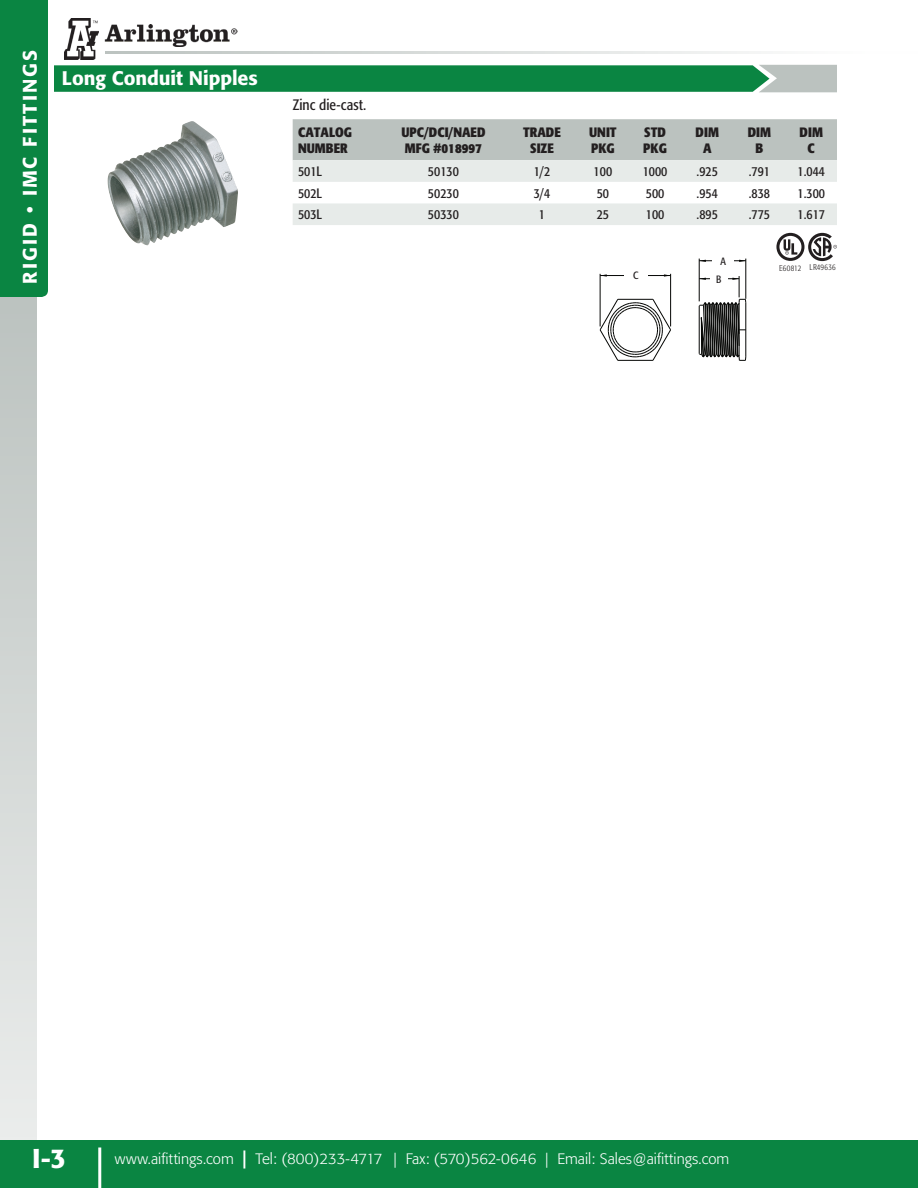
<style>
.page{position:relative;width:918px;height:1188px;background:#fff}
.page>*{position:absolute;margin:0;border:0;box-sizing:border-box;transform-origin:0 0}
.t1{font:500 27px "Formata";color:#fff}
.t2{font:500 19.5px "Formata";letter-spacing:.005em;color:#fff}
.t3{font:500 19.5px "Formata";letter-spacing:.105em;color:#fff}
.t4{font:300 15px "Formata";color:#fff}
.t5{font:condensed 15px "Formata";letter-spacing:.005em;color:#231f20}
.t6{font:condensed 13.5px "Formata";color:#231f20}
.t7{font:700 condensed 13.5px "Formata";color:#231f20}
.t8{font:condensed 10.5px "Formata";color:#231f20}
.t9{font:300 condensed 8.25px "Formata";letter-spacing:.025em;color:#231f20}
.s1{font-weight:500;font-size:18px}
</style>
<div class="page">
<hr style="left:105px;top:52px;width:813px;height:2px;background:#bbc2bf">
<div style="left:0;top:294px;width:37px;height:894px;background:linear-gradient(to bottom,#bcc2c0,#edefee)"></div>
<div style="left:0;top:1140px;width:918px;height:48px;background:#0a8542"></div>
<hr style="left:98px;top:1148px;width:3px;height:40px;background:#fff">
<div style="left:0;top:0;width:48px;height:297px;background:#0a8542"></div>
<img style="left:65px;top:18px;width:34px;height:41px">
<img style="left:104px;top:24px;width:133px;height:22px">
<img style="left:108px;top:121px;width:83px;height:124px">
<svg style="left:599px;top:299px;width:72px;height:62px"></svg>
<hr style="left:746px;top:303px;width:1px;height:54px;background:#040503">
<hr style="left:600px;top:274px;width:1px;height:52px;background:#040503">
<hr style="left:670px;top:274px;width:1px;height:52px;background:#040503">
<svg style="left:600px;top:273px;width:71px;height:6px"></svg>
<svg style="left:699px;top:275px;width:47px;height:86px"></svg>
<hr style="left:699px;top:259px;width:1px;height:42px;background:#040503">
<hr style="left:746px;top:259px;width:1px;height:40px;background:#040503">
<svg style="left:699px;top:258px;width:47px;height:7px"></svg>
<div style="left:712px;top:254px;width:22px;height:15px;background:#fff"></div>
<div style="left:710px;top:271px;width:18px;height:16px;background:#fff"></div>
<div style="left:624px;top:266px;width:24px;height:17px;background:#fff"></div>
<svg style="left:54px;top:65px;width:783px;height:27px;background:#208d52"></svg>
<svg style="left:776px;top:233px;width:61px;height:28px"></svg>
<svg style="left:293px;top:119px;width:544px;height:106px"></svg>
<h2 class="t3" style="left:18px;top:284px;width:235px;rotate:-90deg">RIGID • IMC FITTINGS</h2>
<p class="t2" style="left:62px;top:67px;width:197px">Long Conduit Nipples</p>
<p class="t5" style="left:293px;top:95px;width:75px">Zinc die-cast.</p>
<p class="t7" style="left:298px;top:124px;width:55px">CATALOG</p>
<p class="t7" style="left:298px;top:140px;width:51px">NUMBER</p>
<p class="t7" style="left:401px;top:124px;width:86px">UPC/DCI/NAED</p>
<p class="t7" style="left:405px;top:140px;width:79px">MFG #018997</p>
<p class="t7" style="left:523px;top:124px;width:39px">TRADE</p>
<p class="t7" style="left:530px;top:140px;width:25px">SIZE</p>
<p class="t7" style="left:589px;top:124px;width:29px">UNIT</p>
<p class="t7" style="left:591px;top:140px;width:25px">PKG</p>
<p class="t7" style="left:644px;top:124px;width:23px">STD</p>
<p class="t7" style="left:643px;top:140px;width:25px">PKG</p>
<p class="t7" style="left:696px;top:124px;width:25px">DIM</p>
<p class="t7" style="left:703px;top:140px;width:10px">A</p>
<p class="t7" style="left:748px;top:124px;width:25px">DIM</p>
<p class="t7" style="left:756px;top:140px;width:9px">B</p>
<p class="t7" style="left:800px;top:124px;width:25px">DIM</p>
<p class="t7" style="left:808px;top:140px;width:9px">C</p>
<p class="t6" style="left:298px;top:163px;width:26px">501L</p>
<p class="t6" style="left:428px;top:163px;width:32px">50130</p>
<p class="t6" style="left:534px;top:163px;width:18px">1/2</p>
<p class="t6" style="left:594px;top:163px;width:20px">100</p>
<p class="t6" style="left:643px;top:163px;width:26px">1000</p>
<p class="t6" style="left:697px;top:163px;width:23px">.925</p>
<p class="t6" style="left:749px;top:163px;width:23px">.791</p>
<p class="t6" style="left:798px;top:163px;width:29px">1.044</p>
<p class="t6" style="left:298px;top:185px;width:26px">502L</p>
<p class="t6" style="left:428px;top:185px;width:32px">50230</p>
<p class="t6" style="left:534px;top:185px;width:18px">3/4</p>
<p class="t6" style="left:597px;top:185px;width:14px">50</p>
<p class="t6" style="left:646px;top:185px;width:20px">500</p>
<p class="t6" style="left:697px;top:185px;width:23px">.954</p>
<p class="t6" style="left:749px;top:185px;width:23px">.838</p>
<p class="t6" style="left:798px;top:185px;width:29px">1.300</p>
<p class="t6" style="left:298px;top:207px;width:26px">503L</p>
<p class="t6" style="left:428px;top:207px;width:32px">50330</p>
<p class="t6" style="left:539px;top:207px;width:8px">1</p>
<p class="t6" style="left:597px;top:207px;width:14px">25</p>
<p class="t6" style="left:646px;top:207px;width:20px">100</p>
<p class="t6" style="left:697px;top:207px;width:23px">.895</p>
<p class="t6" style="left:749px;top:207px;width:23px">.775</p>
<p class="t6" style="left:798px;top:207px;width:29px">1.617</p>
<p class="t8" style="left:633px;top:269px;width:7px">C</p>
<p class="t8" style="left:720px;top:255px;width:7px">A</p>
<p class="t8" style="left:716px;top:273px;width:7px">B</p>
<p class="t9" style="left:779px;top:263px;width:24px">E60812</p>
<p class="t9" style="left:810px;top:262px;width:28px">LR49636</p>
<h1 class="t1" style="left:32px;top:1142px;width:35px">I-3</h1>
<p class="t4" style="left:115px;top:1150px;width:616px">www.aifittings.com <span class="s1">|</span> Tel: (800)233-4717 | Fax: (570)562-0646 | Email: Sales@aifittings.com</p>
</div>
